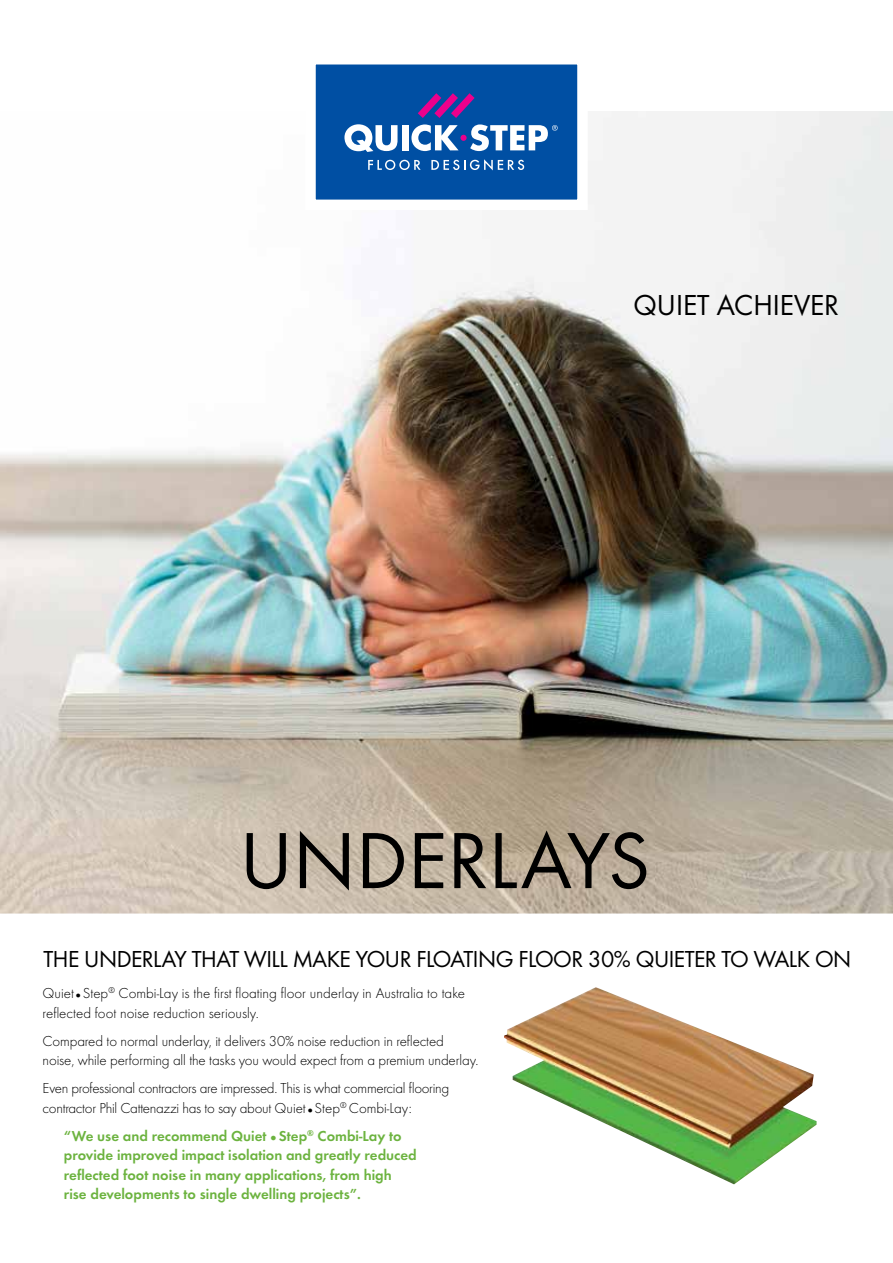
<style>
.page{position:relative;width:893px;height:1263px;background:#fff}
.page>*{position:absolute;margin:0;border:0;box-sizing:border-box;transform-origin:0 0}
.t1{font:30px "Futura Boo";color:#000}
.t2{font:24px "Futura Boo";letter-spacing:-.02em;color:#000}
.t3{font:300 15px/19.5px "Futura";letter-spacing:-.01em;color:#000}
.t4{font:15px/19.5px "Futura Dem";color:#6cb33f}
.s1{font-family:"Futura Boo";font-weight:400;font-size:7.5px}
.s2{font-family:"Futura Boo";font-size:9px}
</style>
<div class="page">
<img style="left:0;top:112px;width:893px;height:801px">
<img style="left:504px;top:987px;width:313px;height:197px">
<svg style="left:300px;top:64px;width:293px;height:151px"></svg>
<svg style="left:247px;top:830px;width:399px;height:60px;background:#8b8173"></svg>
<h1 class="t1" style="left:634px;top:287px;width:207px">QUIET ACHIEVER</h1>
<h2 class="t2" style="left:44px;top:944px;width:809px">THE UNDERLAY THAT WILL MAKE YOUR FLOATING FLOOR 30% QUIETER TO WALK ON</h2>
<p class="t3" style="left:43px;top:984px;width:424px">Quiet <span class="s1">▯</span> Step<sup>®</sup> Combi-Lay is the first floating floor underlay in Australia to take reflected foot noise reduction seriously.</p>
<p class="t3" style="left:43px;top:1031px;width:437px">Compared to normal underlay, it delivers 30% noise reduction in reflected noise, while performing all the tasks you would expect from a premium underlay.</p>
<p class="t3" style="left:43px;top:1079px;width:408px">Even professional contractors are impressed. This is what commercial flooring contractor Phil Cattenazzi has to say about Quiet <span class="s1">▯</span> Step<sup>®</sup> Combi-Lay:</p>
<p class="t4" style="left:64px;top:1126px;width:354px">“We use and recommend Quiet <span class="s2">▯</span> Step<sup>®</sup> Combi-Lay to provide improved impact isolation and greatly reduced reflected foot noise in many applications, from high rise developments to single dwelling projects”.</p>
</div>
